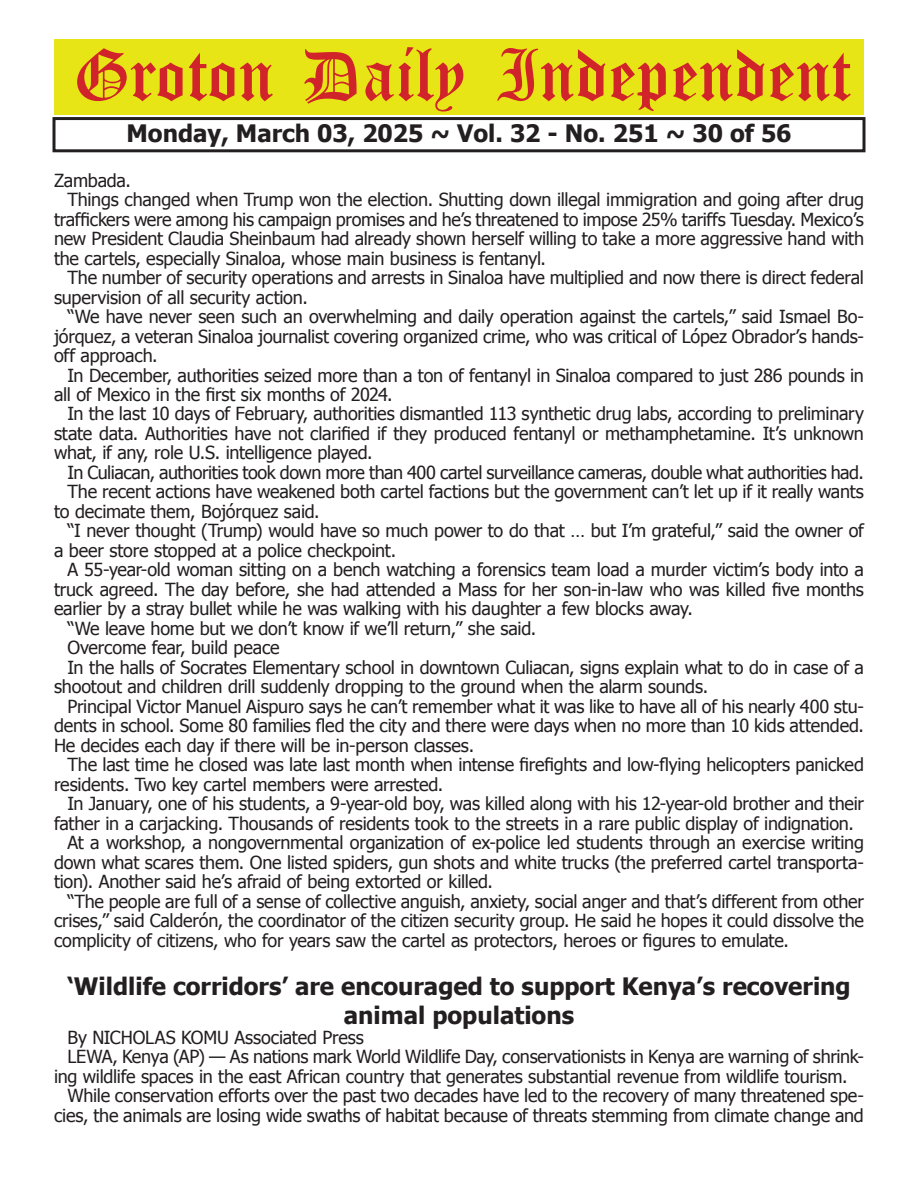
<style>
.page{position:relative;width:918px;height:1188px;background:#fff}
.page>*{position:absolute;margin:0;border:0;box-sizing:border-box;transform-origin:0 0}
.t1{font:54px "Old English Five";color:#d1232a}
.t2{font:700 24px/28.8px "Tahoma";color:#231f20;text-align:center}
.t3{font:18px "Tahoma";letter-spacing:-.015em;color:#231f20}
</style>
<div class="page">
<div style="left:52px;top:117px;width:814px;height:35px;border:3px solid #231f20"></div>
<div style="left:54px;top:40px;width:810px;height:75px;background:#e7e515"></div>
<h1 class="t1" style="left:73px;top:50px;width:779px">Groton Daily Independent</h1>
<h2 class="t2" style="left:127px;top:117px;width:667px">Monday, March 03, 2025 ~ Vol. 32 - No. 251 ~ 30 of 56</h2>
<p class="t3" style="left:54px;top:168px;width:78px">Zambada.</p>
<p class="t3" style="left:68px;top:187px;width:798px">Things changed when Trump won the election. Shutting down illegal immigration and going after drug</p>
<p class="t3" style="left:54px;top:207px;width:811px">traffickers were among his campaign promises and he’s threatened to impose 25% tariffs Tuesday. Mexico’s</p>
<p class="t3" style="left:54px;top:226px;width:812px">new President Claudia Sheinbaum had already shown herself willing to take a more aggressive hand with</p>
<p class="t3" style="left:54px;top:246px;width:494px">the cartels, especially Sinaloa, whose main business is fentanyl.</p>
<p class="t3" style="left:68px;top:265px;width:798px">The number of security operations and arrests in Sinaloa have multiplied and now there is direct federal</p>
<p class="t3" style="left:54px;top:285px;width:255px">supervision of all security action.</p>
<p class="t3" style="left:68px;top:304px;width:798px">“We have never seen such an overwhelming and daily operation against the cartels,” said Ismael Bo-</p>
<p class="t3" style="left:54px;top:324px;width:812px">jórquez, a veteran Sinaloa journalist covering organized crime, who was critical of López Obrador’s hands-</p>
<p class="t3" style="left:54px;top:343px;width:105px">off approach.</p>
<p class="t3" style="left:68px;top:363px;width:798px">In December, authorities seized more than a ton of fentanyl in Sinaloa compared to just 286 pounds in</p>
<p class="t3" style="left:54px;top:382px;width:340px">all of Mexico in the first six months of 2024.</p>
<p class="t3" style="left:68px;top:402px;width:798px">In the last 10 days of February, authorities dismantled 113 synthetic drug labs, according to preliminary</p>
<p class="t3" style="left:54px;top:421px;width:811px">state data. Authorities have not clarified if they produced fentanyl or methamphetamine. It’s unknown</p>
<p class="t3" style="left:54px;top:441px;width:320px">what, if any, role U.S. intelligence played.</p>
<p class="t3" style="left:68px;top:460px;width:798px">In Culiacan, authorities took down more than 400 cartel surveillance cameras, double what authorities had.</p>
<p class="t3" style="left:68px;top:480px;width:798px">The recent actions have weakened both cartel factions but the government can’t let up if it really wants</p>
<p class="t3" style="left:54px;top:499px;width:267px">to decimate them, Bojórquez said.</p>
<p class="t3" style="left:68px;top:519px;width:798px">“I never thought (Trump) would have so much power to do that … but I’m grateful,” said the owner of</p>
<p class="t3" style="left:54px;top:538px;width:344px">a beer store stopped at a police checkpoint.</p>
<p class="t3" style="left:68px;top:558px;width:798px">A 55-year-old woman sitting on a bench watching a forensics team load a murder victim’s body into a</p>
<p class="t3" style="left:54px;top:577px;width:811px">truck agreed. The day before, she had attended a Mass for her son-in-law who was killed five months</p>
<p class="t3" style="left:54px;top:597px;width:641px">earlier by a stray bullet while he was walking with his daughter a few blocks away.</p>
<p class="t3" style="left:68px;top:616px;width:470px">“We leave home but we don’t know if we’ll return,” she said.</p>
<p class="t3" style="left:68px;top:636px;width:214px">Overcome fear, build peace</p>
<p class="t3" style="left:68px;top:655px;width:798px">In the halls of Socrates Elementary school in downtown Culiacan, signs explain what to do in case of a</p>
<p class="t3" style="left:54px;top:675px;width:656px">shootout and children drill suddenly dropping to the ground when the alarm sounds.</p>
<p class="t3" style="left:68px;top:694px;width:798px">Principal Victor Manuel Aispuro says he can’t remember what it was like to have all of his nearly 400 stu-</p>
<p class="t3" style="left:54px;top:714px;width:812px">dents in school. Some 80 families fled the city and there were days when no more than 10 kids attended.</p>
<p class="t3" style="left:54px;top:733px;width:422px">He decides each day if there will be in-person classes.</p>
<p class="t3" style="left:68px;top:753px;width:798px">The last time he closed was late last month when intense firefights and low-flying helicopters panicked</p>
<p class="t3" style="left:54px;top:772px;width:391px">residents. Two key cartel members were arrested.</p>
<p class="t3" style="left:68px;top:792px;width:798px">In January, one of his students, a 9-year-old boy, was killed along with his 12-year-old brother and their</p>
<p class="t3" style="left:54px;top:811px;width:801px">father in a carjacking. Thousands of residents took to the streets in a rare public display of indignation.</p>
<p class="t3" style="left:68px;top:831px;width:798px">At a workshop, a nongovernmental organization of ex-police led students through an exercise writing</p>
<p class="t3" style="left:54px;top:850px;width:812px">down what scares them. One listed spiders, gun shots and white trucks (the preferred cartel transporta-</p>
<p class="t3" style="left:54px;top:870px;width:441px">tion). Another said he’s afraid of being extorted or killed.</p>
<p class="t3" style="left:68px;top:889px;width:798px">“The people are full of a sense of collective anguish, anxiety, social anger and that’s different from other</p>
<p class="t3" style="left:54px;top:909px;width:811px">crises,” said Calderón, the coordinator of the citizen security group. He said he hopes it could dissolve the</p>
<p class="t3" style="left:54px;top:928px;width:736px">complicity of citizens, who for years saw the cartel as protectors, heroes or figures to emulate.</p>
<h2 class="t2" style="left:67px;top:971px;width:785px">‘Wildlife corridors’ are encouraged to support Kenya’s recovering animal populations</h2>
<p class="t3" style="left:68px;top:1025px;width:298px">By NICHOLAS KOMU Associated Press</p>
<p class="t3" style="left:68px;top:1045px;width:798px">LEWA, Kenya (AP) — As nations mark World Wildlife Day, conservationists in Kenya are warning of shrink-</p>
<p class="t3" style="left:54px;top:1064px;width:795px">ing wildlife spaces in the east African country that generates substantial revenue from wildlife tourism.</p>
<p class="t3" style="left:68px;top:1084px;width:798px">While conservation efforts over the past two decades have led to the recovery of many threatened spe-</p>
<p class="t3" style="left:54px;top:1103px;width:811px">cies, the animals are losing wide swaths of habitat because of threats stemming from climate change and</p>
</div>
